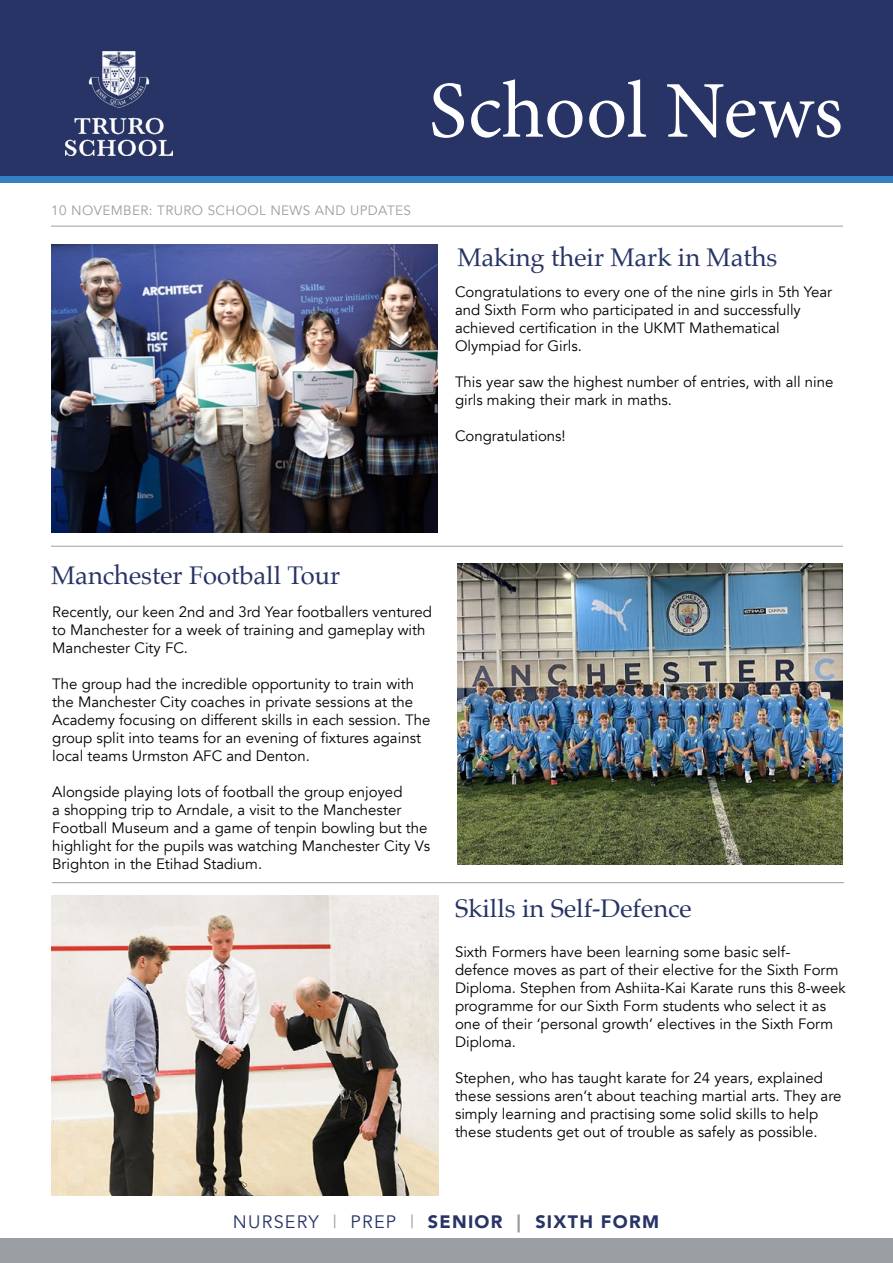
<style>
.page{position:relative;width:893px;height:1263px;background:#fff}
.page>*{position:absolute;margin:0;border:0;box-sizing:border-box;transform-origin:0 0}
.t1{font:80.55px "Minion Pro";color:#fff}
.t2{font:25.5px "Palatino";color:#273465}
.t3{font:900 18px "Avenir";letter-spacing:.07em;color:#273465}
.t4{font:15px/18px "Avenir";color:#000}
.t5{font:13.5px "Avenir";letter-spacing:.03em;color:#9b9ea2}
.s1{font-weight:400}
.s2{font-weight:400;color:#9b9ea2}
.s3{color:#9b9ea2}
</style>
<div class="page">
<div style="left:0;top:175px;width:893px;height:8px;background:#3381c4"></div>
<div style="left:0;top:0;width:893px;height:175px;background:#273465"></div>
<img style="left:66px;top:51px;width:106px;height:104px">
<hr style="left:51px;top:226px;width:792px;height:1px;background:#9b9ea2">
<div style="left:0;top:1239px;width:893px;height:24px;background:#9b9ea2"></div>
<hr style="left:52px;top:882px;width:792px;height:1px;background:#9b9ea2">
<img style="left:51px;top:245px;width:387px;height:288px">
<hr style="left:51px;top:546px;width:792px;height:1px;background:#9b9ea2">
<img style="left:52px;top:896px;width:387px;height:300px">
<img style="left:457px;top:563px;width:385px;height:301px">
<h1 class="t1" style="left:429px;top:57px;width:416px">School News</h1>
<p class="t5" style="left:51px;top:202px;width:361px">10 NOVEMBER: TRURO SCHOOL NEWS AND UPDATES</p>
<h2 class="t2" style="left:457px;top:236px;width:322px">Making their Mark in Maths</h2>
<p class="t4" style="left:455px;top:283px;width:379px">Congratulations to every one of the nine girls in 5th Year and Sixth Form who participated in and successfully achieved certification in the UKMT Mathematical Olympiad for Girls.</p>
<p class="t4" style="left:455px;top:373px;width:380px">This year saw the highest number of entries, with all nine girls making their mark in maths.</p>
<p class="t4" style="left:455px;top:427px;width:112px">Congratulations!</p>
<h2 class="t2" style="left:51px;top:554px;width:290px">Manchester Football Tour</h2>
<p class="t4" style="left:52px;top:603px;width:381px">Recently, our keen 2nd and 3rd Year footballers ventured to Manchester for a week of training and gameplay with<br>Manchester City FC.</p>
<p class="t4" style="left:52px;top:675px;width:380px">The group had the incredible opportunity to train with the Manchester City coaches in private sessions at the Academy focusing on different skills in each session. The group split into teams for an evening of fixtures against local teams Urmston AFC and Denton.</p>
<p class="t4" style="left:52px;top:783px;width:380px">Alongside playing lots of football the group enjoyed<br>a shopping trip to Arndale, a visit to the Manchester Football Museum and a game of tenpin bowling but the highlight for the pupils was watching Manchester City Vs Brighton in the Etihad Stadium.</p>
<h2 class="t2" style="left:455px;top:887px;width:238px">Skills in Self-Defence</h2>
<p class="t4" style="left:455px;top:943px;width:392px">Sixth Formers have been learning some basic self&shy;defence moves as part of their elective for the Sixth Form Diploma. Stephen from Ashiita-Kai Karate runs this 8-week programme for our Sixth Form students who select it as one of their ‘personal growth’ electives in the Sixth Form Diploma.</p>
<p class="t4" style="left:455px;top:1069px;width:388px">Stephen, who has taught karate for 24 years, explained these sessions aren’t about teaching martial arts. They are simply learning and practising some solid skills to help these students get out of trouble as safely as possible.</p>
<p class="t3" style="left:233px;top:1207px;width:428px"><span class="s1">NURSERY</span> <span class="s2">|</span> <span class="s1">PREP</span> <span class="s2">|</span> SENIOR <span class="s3">|</span> SIXTH FORM</p>
</div>
